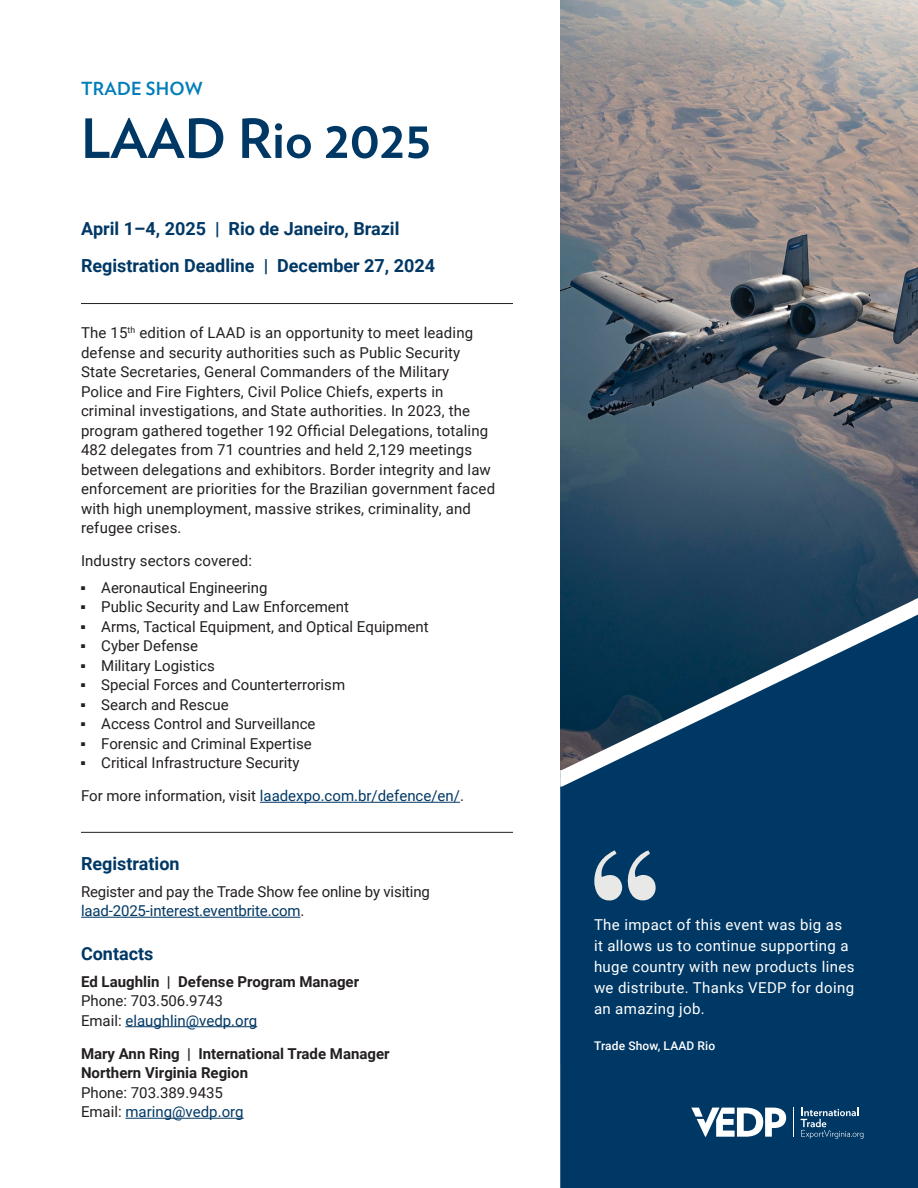
<style>
.page{position:relative;width:918px;height:1188px;background:#fff}
.page>*{position:absolute;margin:0;border:0;box-sizing:border-box;transform-origin:0 0}
.Title_1__Navy{font:700 54px "Verlag";color:#003865}
.H2__Navy_Header{font:700 18px "Roboto";color:#003865}
.H4__Light_Blue_Lead-in{font:700 18px "Verlag";letter-spacing:.015em;color:#007dba}
.Body_Copy_-_BLACK{font:15px/19.5px "Roboto";letter-spacing:.01em;color:#231f20}
.Quote_Text_White{font:15px/21px "Roboto";letter-spacing:.025em;color:#fff}
.Second_Level_-_Title__Division{font:700 15px/19.5px "Roboto";color:#231f20}
.Body_Copy_-_BLACK-2{font:15px/19.5px "Roboto";letter-spacing:-.01em;color:#231f20}
.Body_Copy_-_BLACK-3{font:15px "Roboto";color:#003865}
.Third_Level_-_Information{font:15px "Roboto";color:#231f20}
.Second_Level_-_Title__Division-2{font:15px "Roboto";color:#003865}
.Third_Level_-_Information-2{font:15px "Roboto";color:#003865}
.Quote_Name_White{font:500 12px "Roboto";letter-spacing:.01em;color:#fff}
.s1{color:#231f20}
.s2{color:#003865}
</style>
<div class="page">
<img style="left:560px;top:0;width:358px;height:598px">
<svg style="left:560px;top:598px;width:358px;height:17px;background:#1f445d"></svg>
<svg style="left:560px;top:615px;width:358px;height:573px;background:#093d66"></svg>
<hr style="left:81px;top:303px;width:432px;height:1px;background:#231f20">
<hr style="left:81px;top:832px;width:432px;height:1px;background:#231f20">
<svg style="left:691px;top:1108px;width:95px;height:29px"></svg>
<svg style="left:793px;top:1108px;width:1px;height:29px"></svg>
<svg style="left:801px;top:1108px;width:62px;height:31px;background:#2a597e"></svg>
<hr style="left:260px;top:802px;width:200px;height:1px;background:#003865">
<hr style="left:81px;top:917px;width:220px;height:1px;background:#003865">
<hr style="left:125px;top:1026px;width:132px;height:1px;background:#003865">
<hr style="left:125px;top:1118px;width:119px;height:1px;background:#003865">
<svg style="left:594px;top:850px;width:62px;height:50px;background:#6b89a1"></svg>
<p class="H4__Light_Blue_Lead-in" style="left:81px;top:75px;width:123px">TRADE SHOW</p>
<p class="Title_1__Navy" style="left:81px;top:96px;width:352px">LAAD Rio 2025</p>
<p class="H2__Navy_Header" style="left:81px;top:216px;width:320px">April 1–4, 2025 | Rio de Janeiro, Brazil</p>
<p class="H2__Navy_Header" style="left:81px;top:253px;width:356px">Registration Deadline | December 27, 2024</p>
<p class="Body_Copy_-_BLACK" style="left:81px;top:323px;width:416px">The 15<sup>th</sup> edition of LAAD is an opportunity to meet leading defense and security authorities such as Public Security State Secretaries, General Commanders of the Military<br>Police and Fire Fighters, Civil Police Chiefs, experts in criminal investigations, and State authorities. In 2023, the program gathered together 192 Official Delegations, totaling 482 delegates from 71 countries and held 2,129 meetings between delegations and exhibitors. Border integrity and law enforcement are priorities for the Brazilian government faced with high unemployment, massive strikes, criminality, and refugee crises.</p>
<p class="Body_Copy_-_BLACK" style="left:81px;top:551px;width:173px">Industry sectors covered:</p>
<p class="Body_Copy_-_BLACK" style="left:81px;top:577px;width:188px">■ Aeronautical Engineering</p>
<p class="Body_Copy_-_BLACK" style="left:81px;top:597px;width:270px">■ Public Security and Law Enforcement</p>
<p class="Body_Copy_-_BLACK" style="left:81px;top:616px;width:349px">■ Arms, Tactical Equipment, and Optical Equipment</p>
<p class="Body_Copy_-_BLACK" style="left:81px;top:636px;width:119px">■ Cyber Defense</p>
<p class="Body_Copy_-_BLACK" style="left:81px;top:655px;width:135px">■ Military Logistics</p>
<p class="Body_Copy_-_BLACK" style="left:81px;top:675px;width:266px">■ Special Forces and Counterterrorism</p>
<p class="Body_Copy_-_BLACK" style="left:81px;top:694px;width:149px">■ Search and Rescue</p>
<p class="Body_Copy_-_BLACK" style="left:81px;top:714px;width:236px">■ Access Control and Surveillance</p>
<p class="Body_Copy_-_BLACK" style="left:81px;top:733px;width:232px">■ Forensic and Criminal Expertise</p>
<p class="Body_Copy_-_BLACK" style="left:81px;top:753px;width:220px">■ Critical Infrastructure Security</p>
<p class="Body_Copy_-_BLACK-3" style="left:81px;top:785px;width:384px"><span class="s1">For more information, visit</span> laadexpo.com.br/defence/en/<span class="s1">.</span></p>
<p class="H2__Navy_Header" style="left:81px;top:851px;width:100px">Registration</p>
<p class="Body_Copy_-_BLACK-2" style="left:81px;top:881px;width:351px">Register and pay the Trade Show fee online by visiting <span class="s2">laad-2025-interest.eventbrite.com</span>.</p>
<p class="H2__Navy_Header" style="left:81px;top:941px;width:74px">Contacts</p>
<p class="Second_Level_-_Title__Division" style="left:81px;top:971px;width:280px">Ed Laughlin | Defense Program Manager</p>
<p class="Third_Level_-_Information" style="left:81px;top:990px;width:144px">Phone: 703.506.9743</p>
<p class="Second_Level_-_Title__Division-2" style="left:81px;top:1010px;width:178px"><span class="s1">Email:</span> elaughlin@vedp.org</p>
<p class="Second_Level_-_Title__Division" style="left:81px;top:1043px;width:310px">Mary Ann Ring | International Trade Manager<br>Northern Virginia Region</p>
<p class="Third_Level_-_Information" style="left:81px;top:1082px;width:144px">Phone: 703.389.9435</p>
<p class="Third_Level_-_Information-2" style="left:81px;top:1101px;width:164px"><span class="s1">Email:</span> maring@vedp.org</p>
<p class="Quote_Text_White" style="left:594px;top:914px;width:262px">The impact of this event was big as it allows us to continue supporting a huge country with new products lines we distribute. Thanks VEDP for doing an amazing job.</p>
<p class="Quote_Name_White" style="left:594px;top:1037px;width:123px">Trade Show, LAAD Rio</p>
</div>
